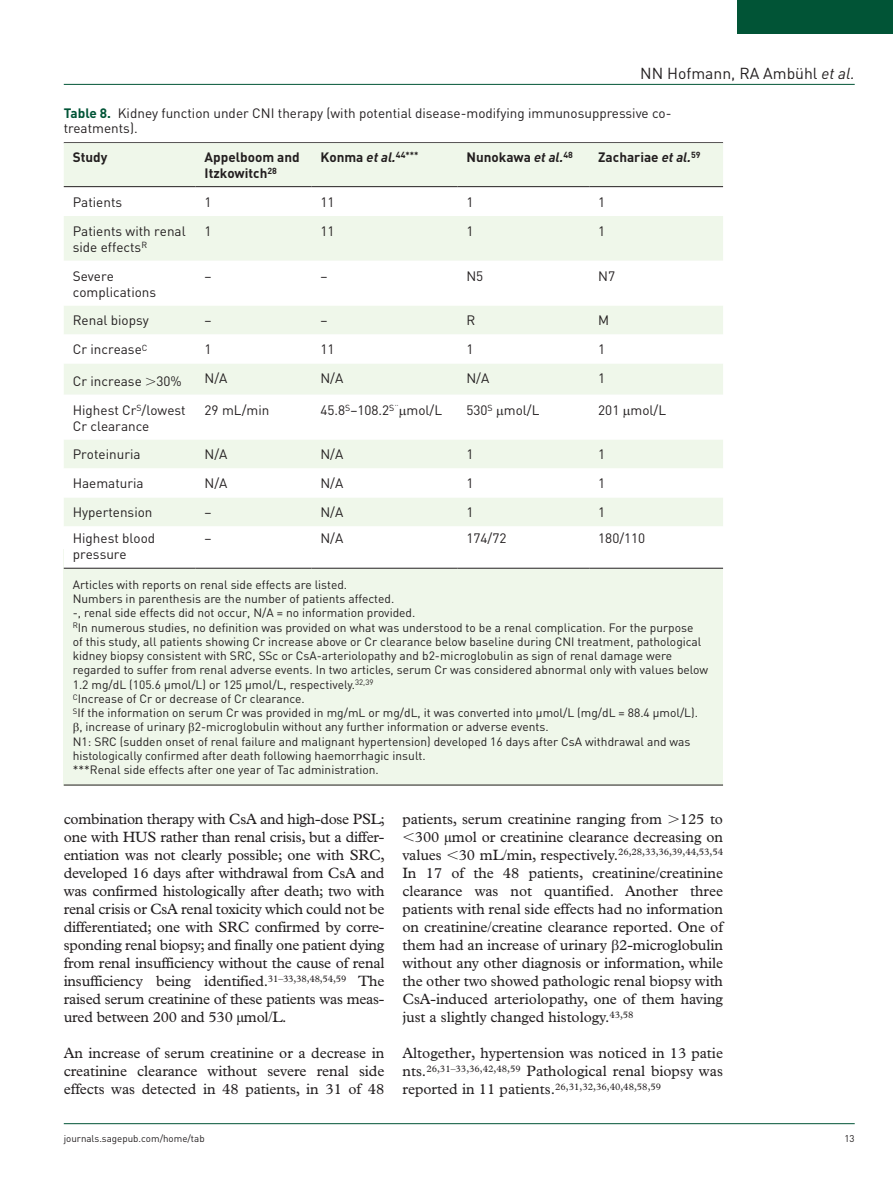
<style>
.page{position:relative;width:893px;height:1191px;background:#fff}
.page>*{position:absolute;margin:0;border:0;box-sizing:border-box;transform-origin:0 0}
.t1{font:15.75px "DIN";color:#231f20}
.t2{font:15px/18px "Plantin Std";letter-spacing:-.005em;color:#231f20;text-align:justify}
.t3{font:13.5px/15.8px "DIN";color:#231f20}
.t4{font:700 13.5px/15.8px "DIN";color:#231f20}
.t5{font:12px "DIN";color:#231f20}
.t6{font:9.75px "Plantin Std";color:#231f20}
.t7{font:9.75px "DIN";color:#231f20}
.s1{font-style:italic}
.s2{font-weight:700;color:#015436}
.s3{font-size:15px}
</style>
<div class="page">
<hr style="left:64px;top:84px;width:791px;height:1px;background:#015436">
<hr style="left:64px;top:1123px;width:791px;height:1px;background:#015436">
<div style="left:738px;top:0;width:155px;height:34px;background:#015436"></div>
<div style="left:64px;top:549px;width:659px;height:236px;background:#eff7ea"></div>
<hr style="left:64px;top:142px;width:659px;height:1px;background:#231f20">
<hr style="left:64px;top:784px;width:659px;height:1px;background:#231f20">
<div style="left:64px;top:143px;width:659px;height:43px;background:#eff7ea"></div>
<svg style="left:64px;top:187px;width:659px;height:381px"></svg>
<hr style="left:64px;top:186px;width:132px;height:1px;background:#231f20">
<hr style="left:196px;top:186px;width:115px;height:1px;background:#231f20">
<hr style="left:311px;top:186px;width:146px;height:1px;background:#231f20">
<hr style="left:457px;top:186px;width:132px;height:1px;background:#231f20">
<hr style="left:589px;top:186px;width:134px;height:1px;background:#231f20">
<hr style="left:64px;top:568px;width:132px;height:1px;background:#231f20">
<hr style="left:196px;top:568px;width:115px;height:1px;background:#231f20">
<hr style="left:311px;top:568px;width:146px;height:1px;background:#231f20">
<hr style="left:457px;top:568px;width:132px;height:1px;background:#231f20">
<hr style="left:589px;top:568px;width:134px;height:1px;background:#231f20">
<svg style="left:146px;top:377px;width:9px;height:8px"></svg>
<svg style="left:400px;top:408px;width:6px;height:9px"></svg>
<svg style="left:497px;top:408px;width:7px;height:9px"></svg>
<svg style="left:624px;top:408px;width:6px;height:9px"></svg>
<p class="t1" style="left:640px;top:63px;width:216px">NN Hofmann, RA Ambühl <span class="s1">et al.</span></p>
<p class="t3" style="left:64px;top:105px;width:609px"><span class="s2">Table 8.</span> Kidney function under CNI therapy (with potential disease-modifying immunosuppressive co&shy;treatments).</p>
<p class="t4" style="left:73px;top:148px;width:36px">Study</p>
<p class="t4" style="left:205px;top:148px;width:97px">Appelboom and<br>Itzkowitch<sup>28</sup></p>
<p class="t4" style="left:320px;top:148px;width:100px">Konma <span class="s1">et al.</span><sup>44***</sup></p>
<p class="t4" style="left:466px;top:148px;width:108px">Nunokawa <span class="s1">et al.</span><sup>48</sup></p>
<p class="t4" style="left:598px;top:148px;width:104px">Zachariae <span class="s1">et al.</span><sup>59</sup></p>
<p class="t3" style="left:73px;top:194px;width:51px">Patients</p>
<p class="t3" style="left:205px;top:194px;width:9px">1</p>
<p class="t3" style="left:320px;top:194px;width:16px">11</p>
<p class="t3" style="left:466px;top:194px;width:9px">1</p>
<p class="t3" style="left:598px;top:194px;width:9px">1</p>
<p class="t3" style="left:73px;top:223px;width:114px">Patients with renal side effects<sup>R</sup></p>
<p class="t3" style="left:205px;top:223px;width:9px">1</p>
<p class="t3" style="left:320px;top:223px;width:16px">11</p>
<p class="t3" style="left:466px;top:223px;width:9px">1</p>
<p class="t3" style="left:598px;top:223px;width:9px">1</p>
<p class="t3" style="left:73px;top:268px;width:85px">Severe complications</p>
<p class="t3" style="left:205px;top:268px;width:9px">–</p>
<p class="t3" style="left:320px;top:268px;width:9px">–</p>
<p class="t3" style="left:466px;top:268px;width:18px">N5</p>
<p class="t3" style="left:598px;top:268px;width:18px">N7</p>
<p class="t3" style="left:73px;top:312px;width:78px">Renal biopsy</p>
<p class="t3" style="left:205px;top:312px;width:9px">–</p>
<p class="t3" style="left:320px;top:312px;width:9px">–</p>
<p class="t3" style="left:466px;top:312px;width:10px">R</p>
<p class="t3" style="left:598px;top:312px;width:13px">M</p>
<p class="t3" style="left:73px;top:341px;width:76px">Cr increase<sup>C</sup></p>
<p class="t3" style="left:205px;top:341px;width:9px">1</p>
<p class="t3" style="left:320px;top:341px;width:16px">11</p>
<p class="t3" style="left:466px;top:341px;width:9px">1</p>
<p class="t3" style="left:598px;top:341px;width:9px">1</p>
<p class="t3" style="left:73px;top:373px;width:110px">Cr increase 30%</p>
<p class="t3" style="left:205px;top:370px;width:24px">N/A</p>
<p class="t3" style="left:320px;top:370px;width:24px">N/A</p>
<p class="t3" style="left:466px;top:370px;width:24px">N/A</p>
<p class="t3" style="left:598px;top:370px;width:9px">1</p>
<p class="t3" style="left:73px;top:402px;width:114px">Highest Cr<sup>S</sup>/lowest<br>Cr clearance</p>
<p class="t3" style="left:205px;top:402px;width:66px">29 mL/min</p>
<p class="t3" style="left:320px;top:402px;width:123px">45.8<sup>S</sup>–108.2<sup>S¨</sup> mol/L</p>
<p class="t3" style="left:466px;top:402px;width:75px">530<sup>S</sup> mol/L</p>
<p class="t3" style="left:598px;top:402px;width:69px">201 mol/L</p>
<p class="t3" style="left:73px;top:446px;width:69px">Proteinuria</p>
<p class="t3" style="left:205px;top:446px;width:24px">N/A</p>
<p class="t3" style="left:320px;top:446px;width:24px">N/A</p>
<p class="t3" style="left:466px;top:446px;width:9px">1</p>
<p class="t3" style="left:598px;top:446px;width:9px">1</p>
<p class="t3" style="left:73px;top:475px;width:72px">Haematuria</p>
<p class="t3" style="left:205px;top:475px;width:24px">N/A</p>
<p class="t3" style="left:320px;top:475px;width:24px">N/A</p>
<p class="t3" style="left:466px;top:475px;width:9px">1</p>
<p class="t3" style="left:598px;top:475px;width:9px">1</p>
<p class="t3" style="left:73px;top:504px;width:81px">Hypertension</p>
<p class="t3" style="left:205px;top:504px;width:9px">–</p>
<p class="t3" style="left:320px;top:504px;width:24px">N/A</p>
<p class="t3" style="left:466px;top:504px;width:9px">1</p>
<p class="t3" style="left:598px;top:504px;width:9px">1</p>
<p class="t3" style="left:73px;top:530px;width:84px">Highest blood pressure</p>
<p class="t3" style="left:205px;top:530px;width:9px">–</p>
<p class="t3" style="left:320px;top:530px;width:24px">N/A</p>
<p class="t3" style="left:466px;top:530px;width:42px">174/72</p>
<p class="t3" style="left:598px;top:530px;width:49px">180/110</p>
<p class="t5" style="left:73px;top:577px;width:276px">Articles with reports on renal side effects are listed.</p>
<p class="t5" style="left:73px;top:591px;width:323px">Numbers in parenthesis are the number of patients affected.</p>
<p class="t5" style="left:73px;top:605px;width:344px">-, renal side effects did not occur, N/A = no information provided.</p>
<p class="t5" style="left:73px;top:620px;width:622px"><sup>R</sup>In numerous studies, no definition was provided on what was understood to be a renal complication. For the purpose</p>
<p class="t5" style="left:73px;top:634px;width:630px">of this study, all patients showing Cr increase above or Cr clearance below baseline during CNI treatment, pathological</p>
<p class="t5" style="left:73px;top:648px;width:601px">kidney biopsy consistent with SRC, SSc or CsA-arteriolopathy and b2-microglobulin as sign of renal damage were</p>
<p class="t5" style="left:73px;top:662px;width:637px">regarded to suffer from renal adverse events. In two articles, serum Cr was considered abnormal only with values below</p>
<p class="t5" style="left:73px;top:677px;width:302px">1.2 mg/dL (105.6 μmol/L) or 125 μmol/L, respectively.<sup>32,39</sup></p>
<p class="t5" style="left:73px;top:691px;width:234px"><sup>C</sup>Increase of Cr or decrease of Cr clearance.</p>
<p class="t5" style="left:73px;top:705px;width:627px"><sup>S</sup>If the information on serum Cr was provided in mg/mL or mg/dL, it was converted into µ mol/L (mg/dL = 88.4 μmol/L).</p>
<p class="t5" style="left:79px;top:719px;width:471px">, increase of urinary 2-microglobulin without any further information or adverse events.</p>
<p class="t5" style="left:73px;top:734px;width:619px">N1: SRC (sudden onset of renal failure and malignant hypertension) developed 16 days after CsA withdrawal and was</p>
<p class="t5" style="left:73px;top:748px;width:354px">histologically confirmed after death following haemorrhagic insult.</p>
<p class="t5" style="left:73px;top:762px;width:307px">***Renal side effects after one year of Tac administration.</p>
<p class="t2" style="left:64px;top:809px;width:323px">combination therapy with CsA and high-dose PSL; one with HUS rather than renal crisis, but a differ&shy;entiation was not clearly possible; one with SRC, developed 16 days after withdrawal from CsA and was confirmed histologically after death; two with renal crisis or CsA renal toxicity which could not be differentiated; one with SRC confirmed by corre&shy;sponding renal biopsy; and finally one patient dying from renal insufficiency without the cause of renal insufficiency being identified.<sup>31–33,38,48,54,59</sup> The raised serum creatinine of these patients was meas&shy;ured between 200 and 530 µmol/L.</p>
<p class="t2" style="left:64px;top:1043px;width:322px">An increase of serum creatinine or a decrease in creatinine clearance without severe renal side effects was detected in 48 patients, in 31 of 48</p>
<p class="t2" style="left:402px;top:809px;width:322px">patients, serum creatinine ranging from 125 to</p>
<p class="t2" style="left:415px;top:827px;width:310px">300 µmol or creatinine clearance decreasing on</p>
<p class="t2" style="left:402px;top:845px;width:322px">values 30 mL/min, respectively.<sup>26,28,33,36,39,44,53,54</sup></p>
<p class="t2" style="left:402px;top:863px;width:322px">In 17 of the 48 patients, creatinine/creatinine</p>
<p class="t2" style="left:402px;top:881px;width:322px">clearance was not quantified. Another three</p>
<p class="t2" style="left:402px;top:899px;width:322px">patients with renal side effects had no information</p>
<p class="t2" style="left:402px;top:917px;width:322px">on creatinine/creatine clearance reported. One of</p>
<p class="t2" style="left:402px;top:935px;width:322px">them had an increase of urinary 2-microglobulin</p>
<p class="t2" style="left:402px;top:953px;width:322px">without any other diagnosis or information, while</p>
<p class="t2" style="left:402px;top:971px;width:322px">the other two showed pathologic renal biopsy with</p>
<p class="t2" style="left:402px;top:989px;width:322px">CsA-induced arteriolopathy, one of them having</p>
<p class="t2" style="left:402px;top:1007px;width:233px">just a slightly changed histology.<sup>43,58</sup></p>
<p class="t2" style="left:402px;top:1043px;width:322px">Altogether, hypertension was noticed in 13 patie nts.<sup>26,31–33,36,42,48,59</sup> Pathological renal biopsy was</p>
<p class="t6" style="left:402px;top:1080px;width:260px"><span class="s3">reported in 11 patients.</span>26,31,32,36,40,48,58,59</p>
<p class="t7" style="left:64px;top:1132px;width:142px">journals.sagepub.com/home/tab</p>
<p class="t7" style="left:844px;top:1132px;width:12px">13</p>
</div>
